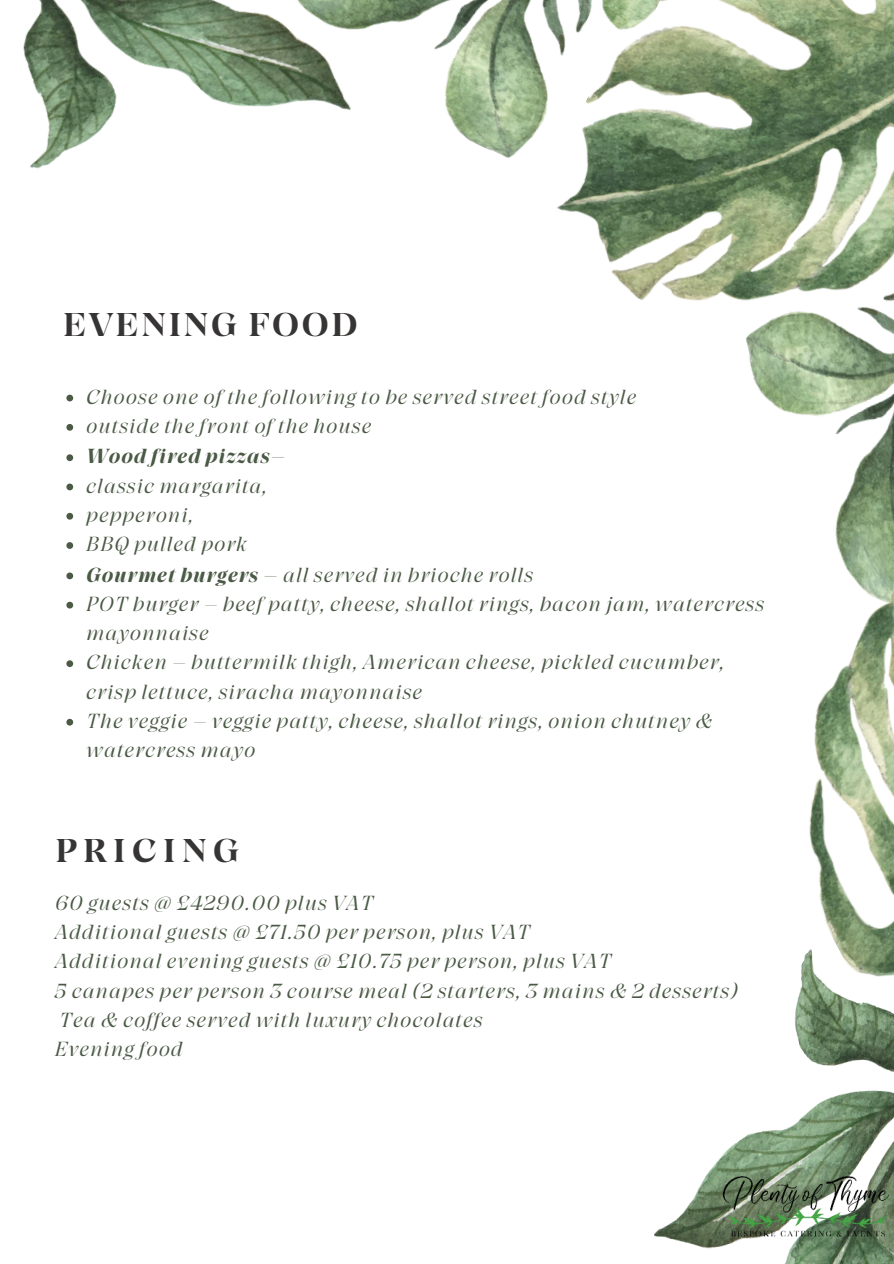
<style>
.page{position:relative;width:894px;height:1264px;background:#fff}
.page>*{position:absolute;margin:0;border:0;box-sizing:border-box;transform-origin:0 0}
.t1{font:32.85px "Grand Cru Bold M";letter-spacing:.04em;color:#373434}
.t2{font:32.85px "Grand Cru Bold M";letter-spacing:.16em;color:#373434}
.t3{font:20.25px/29.4px "Grand Cru Light M Italic";letter-spacing:.04em;color:#4a5a45}
.t4{font:20.25px "Grand Cru Bold M Italic";letter-spacing:.04em;color:#4a5a45}
.s1{font-family:"Grand Cru Bold M Italic"}
</style>
<div class="page">
<img style="left:835px;top:419px;width:58px;height:49px">
<img style="left:551px;top:0;width:342px;height:419px">
<img style="left:809px;top:468px;width:84px;height:467px">
<img style="left:23px;top:0;width:528px;height:169px">
<img style="left:654px;top:935px;width:239px;height:314px">
<img style="left:712px;top:1160px;width:181px;height:103px">
<svg style="left:66px;top:394px;width:7px;height:7px"></svg>
<svg style="left:66px;top:424px;width:7px;height:6px"></svg>
<svg style="left:66px;top:454px;width:7px;height:7px"></svg>
<svg style="left:66px;top:483px;width:7px;height:7px"></svg>
<svg style="left:66px;top:513px;width:7px;height:6px"></svg>
<svg style="left:66px;top:542px;width:7px;height:7px"></svg>
<svg style="left:66px;top:572px;width:7px;height:7px"></svg>
<svg style="left:66px;top:601px;width:7px;height:7px"></svg>
<svg style="left:66px;top:660px;width:7px;height:7px"></svg>
<svg style="left:66px;top:718px;width:7px;height:7px"></svg>
<h1 class="t1" style="left:62px;top:303px;width:297px">EVENING FOOD</h1>
<p class="t3" style="left:86px;top:382px;width:551px">Choose one of the following to be served street food style outside the front of the house</p>
<p class="t4" style="left:86px;top:443px;width:200px">Wood fired pizzas–</p>
<p class="t3" style="left:86px;top:471px;width:679px">classic margarita,<br>pepperoni,<br>BBQ pulled pork<br><span class="s1">Gourmet burgers –</span> all served in brioche rolls<br>POT burger – beef patty, cheese, shallot rings, bacon jam, watercress mayonnaise<br>Chicken – buttermilk thigh, American cheese, pickled cucumber, crisp lettuce, siracha mayonnaise<br>The veggie – veggie patty, cheese, shallot rings, onion chutney &amp; watercress mayo</p>
<h1 class="t2" style="left:55px;top:828px;width:187px">PRICING</h1>
<p class="t3" style="left:55px;top:888px;width:684px">60 guests @ £4290.00 plus VAT<br>Additional guests @ £71.50 per person, plus VAT<br>Additional evening guests @ £10.75 per person, plus VAT<br>5 canapes per person 3 course meal (2 starters, 3 mains &amp; 2 desserts)<br>Tea &amp; coffee served with luxury chocolates<br>Evening food</p>
</div>
